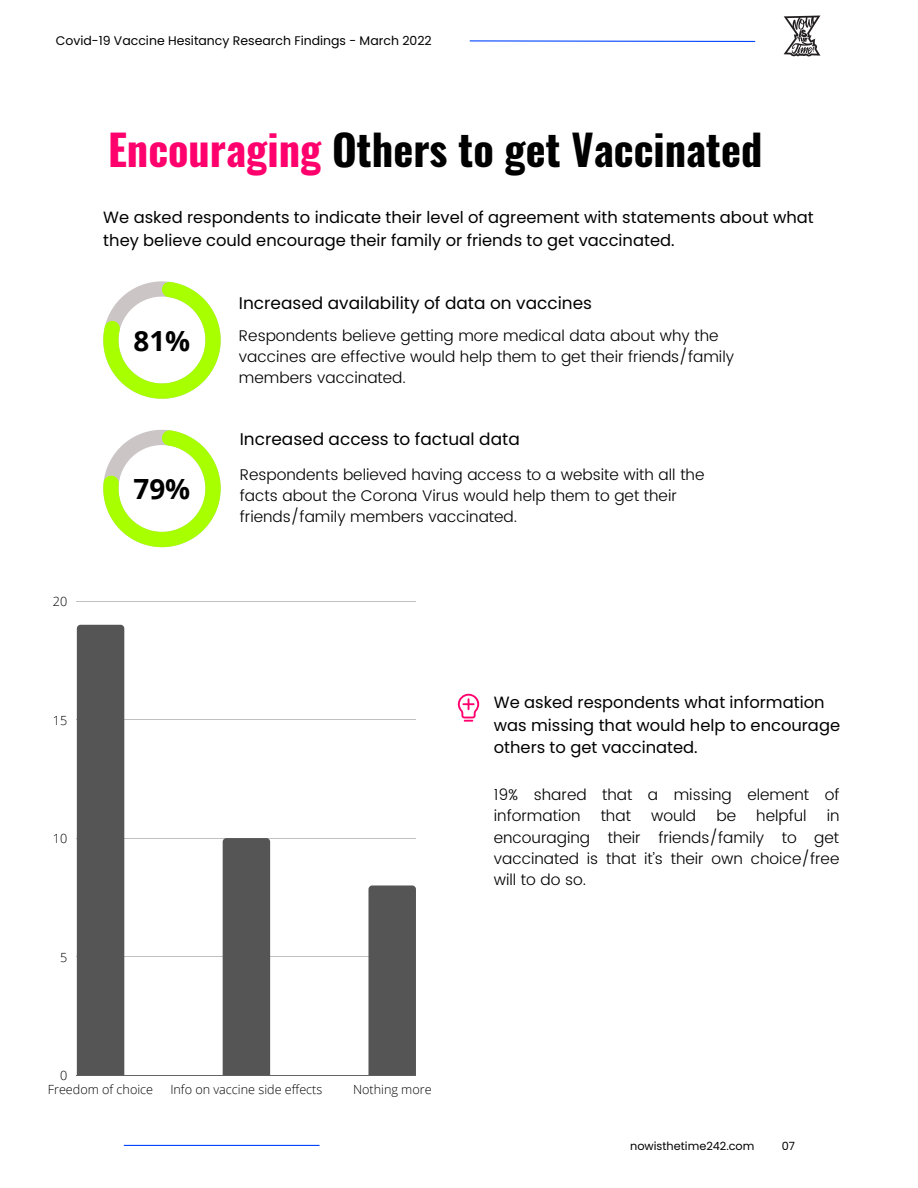
<style>
.page{position:relative;width:918px;height:1188px;background:#fff}
.page>*{position:absolute;margin:0;border:0;box-sizing:border-box;transform-origin:0 0}
.t1{font:700 42.3px "Oswald";color:#000}
.t2{font:700 27.75px "Open Sans";color:#000}
.t3{font:16.95px "Poppins";color:#000}
.t4{font:16.35px/22.4px "Poppins";color:#000}
.t5{font:300 15.45px/21.1px "Poppins";color:#000}
.t6{font:300 12.6px "Open Sans";color:#000}
.t7{font:12.45px "Poppins";color:#000}
.t8{font:11.25px "Poppins";color:#000}
.s1{color:#ff006d}
</style>
<div class="page">
<svg style="left:458px;top:694px;width:22px;height:28px"></svg>
<hr style="left:124px;top:1145px;width:196px;height:1px;background:#0345ff">
<hr style="left:77px;top:601px;width:339px;height:1px;background:#000">
<hr style="left:77px;top:720px;width:339px;height:1px;background:#000">
<hr style="left:77px;top:838px;width:339px;height:1px;background:#000">
<hr style="left:77px;top:957px;width:339px;height:1px;background:#000">
<hr style="left:77px;top:1075px;width:339px;height:1px;background:#000">
<div style="left:77px;top:625px;width:47px;height:450px;background:#555"></div>
<div style="left:223px;top:838px;width:47px;height:237px;background:#555"></div>
<div style="left:368px;top:885px;width:48px;height:190px;background:#555"></div>
<svg style="left:103px;top:281px;width:118px;height:118px"></svg>
<svg style="left:103px;top:430px;width:118px;height:117px"></svg>
<svg style="left:469px;top:40px;width:287px;height:2px"></svg>
<img style="left:783px;top:15px;width:38px;height:42px">
<p class="t7" style="left:56px;top:31px;width:377px">Covid-19 Vaccine Hesitancy Research Findings - March 2022</p>
<p class="t1" style="left:108px;top:117px;width:656px"><span class="s1">Encouraging</span> Others to get Vaccinated</p>
<p class="t4" style="left:103px;top:207px;width:712px">We asked respondents to indicate their level of agreement with statements about what they believe could encourage their family or friends to get vaccinated.</p>
<p class="t6" style="left:53px;top:593px;width:16px">20</p>
<p class="t6" style="left:53px;top:711px;width:16px">15</p>
<p class="t6" style="left:53px;top:830px;width:16px">10</p>
<p class="t6" style="left:60px;top:948px;width:9px">5</p>
<p class="t6" style="left:60px;top:1067px;width:9px">0</p>
<p class="t2" style="left:134px;top:321px;width:58px">81%</p>
<p class="t2" style="left:134px;top:470px;width:58px">79%</p>
<p class="t3" style="left:239px;top:291px;width:355px">Increased availability of data on vaccines</p>
<p class="t5" style="left:239px;top:325px;width:497px">Respondents believe getting more medical data about why the vaccines are effective would help them to get their friends/family members vaccinated.</p>
<p class="t3" style="left:240px;top:427px;width:282px">Increased access to factual data</p>
<p class="t5" style="left:240px;top:464px;width:466px">Respondents believed having access to a website with all the facts about the Corona Virus would help them to get their friends/family members vaccinated.</p>
<p class="t4" style="left:494px;top:691px;width:348px">We asked respondents what information was missing that would help to encourage others to get vaccinated.</p>
<p class="t5" style="left:494px;top:784px;width:347px">19% shared that a missing element of information</p>
<p class="t5" style="left:601px;top:805px;width:32px">that</p>
<p class="t5" style="left:651px;top:805px;width:47px">would</p>
<p class="t5" style="left:716px;top:805px;width:21px">be</p>
<p class="t5" style="left:756px;top:805px;width:52px">helpful</p>
<p class="t5" style="left:494px;top:805px;width:347px;text-align:justify;text-indent:333px">in encouraging their friends/family to get vaccinated is that it’s their own choice/free will to do so.</p>
<p class="t6" style="left:48px;top:1080px;width:107px">Freedom of choice</p>
<p class="t6" style="left:170px;top:1080px;width:154px">Info on vaccine side effects</p>
<p class="t6" style="left:353px;top:1080px;width:80px">Nothing more</p>
<p class="t8" style="left:630px;top:1138px;width:126px">nowisthetime242.com</p>
<p class="t8" style="left:782px;top:1138px;width:15px">07</p>
</div>
